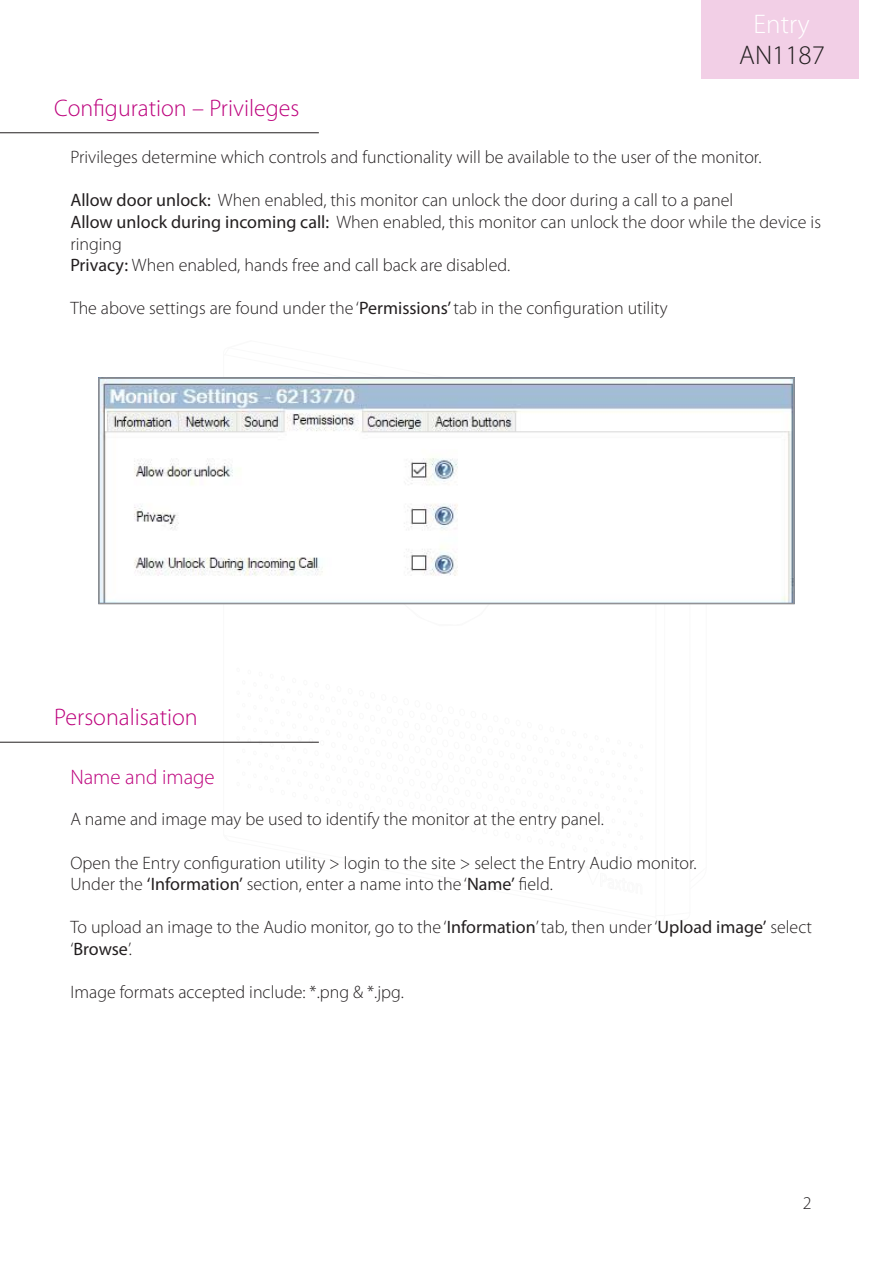
<style>
.page{position:relative;width:893px;height:1263px;background:#fff}
.page>*{position:absolute;margin:0;border:0;box-sizing:border-box;transform-origin:0 0}
.t1{font:300 27px "Myriad Pro";color:#231f20}
.t2{font:300 27px "Myriad Pro";color:#fff}
.Section_title{font:300 24px "Myriad Pro";color:#bd037d}
.Section_title-2{font:300 21px "Myriad Pro";color:#bd037d}
.Text{font:300 18px/21.6px "Myriad Pro";color:#231f20}
.s1{font-weight:400}
</style>
<div class="page">
<svg style="left:274px;top:604px;width:331px;height:1px"></svg>
<div style="left:702px;top:0;width:157px;height:79px;background:#f2cfe6"></div>
<hr style="left:0;top:133px;width:319px;height:1px;background:#231f20">
<hr style="left:0;top:742px;width:319px;height:1px;background:#231f20">
<img style="left:101px;top:380px;width:691px;height:221px">
<div style="left:98px;top:377px;width:697px;height:227px;border:2px solid #919295"></div>
<h1 class="t2" style="left:754px;top:8px;width:58px">Entry</h1>
<p class="Section_title" style="left:54px;top:93px;width:247px">Configuration – Privileges</p>
<h1 class="t1" style="left:739px;top:39px;width:87px">AN1187</h1>
<p class="Text" style="left:70px;top:146px;width:693px">Privileges determine which controls and functionality will be available to the user of the monitor.</p>
<p class="Text" style="left:70px;top:189px;width:664px"><span class="s1">Allow door unlock:</span> When enabled, this monitor can unlock the door during a call to a panel</p>
<p class="Text" style="left:70px;top:211px;width:752px"><span class="s1">Allow unlock during incoming call:</span> When enabled, this monitor can unlock the door while the device is ringing</p>
<p class="Text" style="left:70px;top:254px;width:441px"><span class="s1">Privacy:</span> When enabled, hands free and call back are disabled.</p>
<p class="Text" style="left:70px;top:297px;width:599px">The above settings are found under the ‘<span class="s1">Permissions’</span> tab in the configuration utility</p>
<p class="Section_title" style="left:54px;top:703px;width:145px">Personalisation</p>
<p class="Section_title-2" style="left:70px;top:764px;width:146px">Name and image</p>
<p class="Text" style="left:70px;top:808px;width:535px">A name and image may be used to identify the monitor at the entry panel.</p>
<p class="Text" style="left:70px;top:851px;width:628px">Open the Entry configuration utility &gt; login to the site &gt; select the Entry Audio monitor.</p>
<p class="Text" style="left:70px;top:873px;width:484px">Under the <span class="s1">‘Information’</span> section, enter a name into the ‘<span class="s1">Name’</span> field.</p>
<p class="Text" style="left:70px;top:916px;width:743px">To upload an image to the Audio monitor, go to the ‘<span class="s1">Information</span>’ tab, then under ‘<span class="s1">Upload image’</span> select ‘<span class="s1">Browse</span>’.</p>
<p class="Text" style="left:70px;top:981px;width:335px">Image formats accepted include: *.png &amp; *.jpg.</p>
<p class="Text" style="left:803px;top:1192px;width:10px">2</p>
</div>
